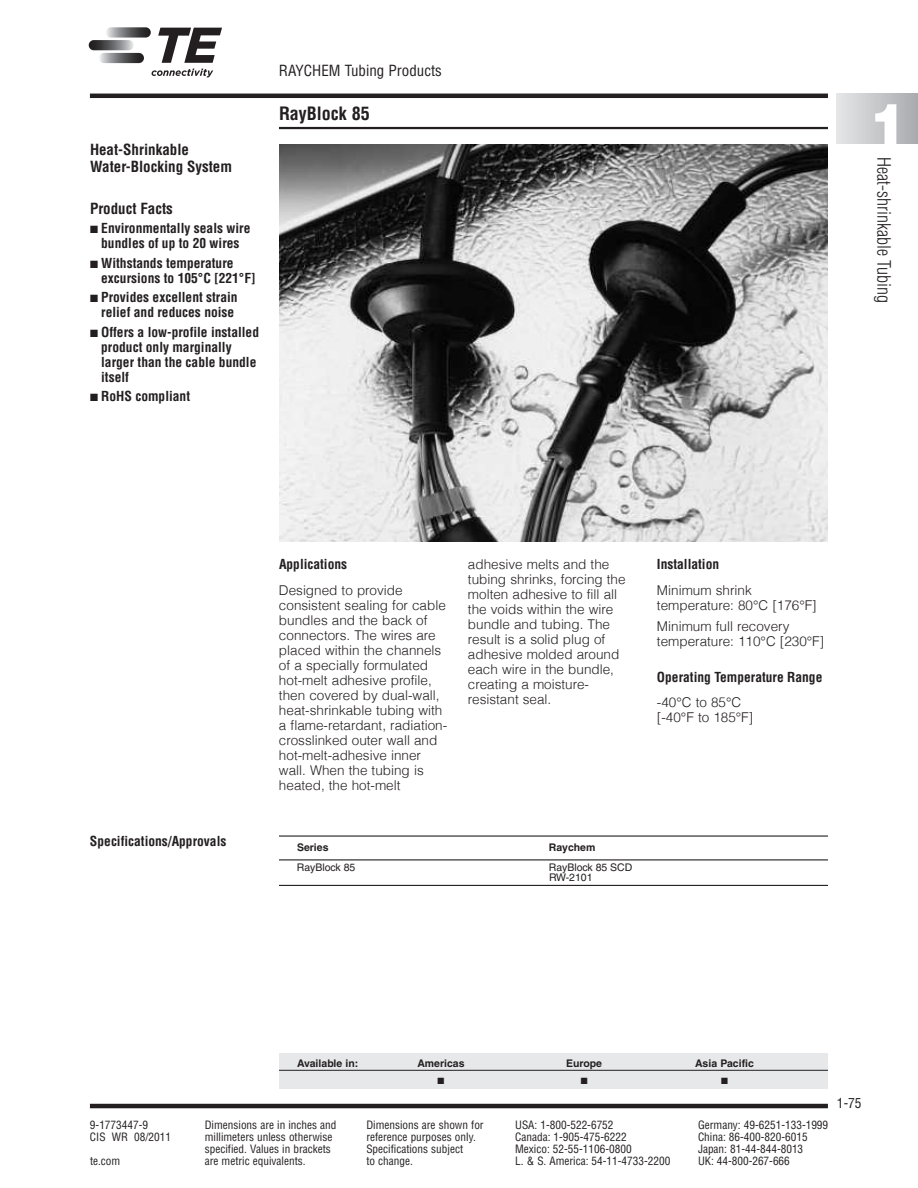
<style>
.page{position:relative;width:918px;height:1188px;background:#fff}
.page>*{position:absolute;margin:0;border:0;box-sizing:border-box;transform-origin:0 0}
.t1{font:900 57px "Helvetica";color:#fff}
.t2{font:300 condensed 18px "Helvetica";color:#231f20}
.t3{font:700 condensed 18px "Helvetica";color:#231f20}
.t4{font:700 condensed 15px/16.5px "Helvetica";color:#231f20}
.t5{font:condensed 15px "Helvetica";color:#231f20}
.t6{font:300 13.5px/15px "Helvetica";color:#231f20}
.t7{font:700 condensed 13.5px/15px "Helvetica";color:#231f20;text-align:center}
.t8{font:condensed 13.5px "Helvetica";color:#231f20}
.t9{font:condensed 11.25px "Helvetica";color:#231f20}
.t10{font:700 10.5px "Helvetica";color:#231f20}
.t11{font:10.5px/10.5px "Helvetica";color:#231f20}
.t12{font:9px "Zapf Dingbats";color:#231f20}
</style>
<div class="page">
<hr style="left:279px;top:127px;width:549px;height:2px;background:#231f20">
<hr style="left:90px;top:94px;width:738px;height:4px;background:#231f20">
<hr style="left:90px;top:1104px;width:738px;height:4px;background:#231f20">
<div style="left:837px;top:94px;width:81px;height:49px;background:linear-gradient(to right,#e5e6e7,#a9aaae)"></div>
<svg style="left:106px;top:27px;width:45px;height:11px"></svg>
<svg style="left:99px;top:53px;width:45px;height:10px"></svg>
<svg style="left:89px;top:40px;width:45px;height:10px"></svg>
<svg style="left:158px;top:28px;width:64px;height:35px"></svg>
<svg style="left:152px;top:69px;width:61px;height:8px"></svg>
<div style="left:279px;top:1053px;width:549px;height:35px;background:#e7e8e9"></div>
<hr style="left:279px;top:1070px;width:549px;height:1px;background:#231f20">
<img style="left:279px;top:144px;width:549px;height:397px">
<hr style="left:279px;top:835px;width:549px;height:2px;background:#231f20">
<hr style="left:279px;top:859px;width:549px;height:1px;background:#231f20">
<hr style="left:279px;top:885px;width:549px;height:1px;background:#231f20">
<p class="t4" style="left:90px;top:142px;width:144px">Heat-Shrinkable<br>Water-Blocking System</p>
<p class="t4" style="left:90px;top:200px;width:84px">Product Facts</p>
<p class="t7" style="left:90px;top:221px;width:162px">■ Environmentally seals wire bundles of up to 20 wires</p>
<p class="t7" style="left:101px;top:256px;width:156px;text-align:left;text-indent:-11px">■ Withstands temperature excursions to 105°C [221°F]</p>
<p class="t7" style="left:90px;top:290px;width:149px">■ Provides excellent strain relief and reduces noise</p>
<p class="t7" style="left:101px;top:325px;width:159px;text-align:left;text-indent:-11px">■ Offers a low-profile installed product only marginally larger than the cable bundle itself</p>
<p class="t7" style="left:90px;top:389px;width:102px">■ RoHS compliant</p>
<p class="t5" style="left:279px;top:62px;width:164px">RAYCHEM Tubing Products</p>
<h2 class="t3" style="left:279px;top:103px;width:92px">RayBlock 85</h2>
<h1 class="t1" style="left:870px;top:92px;width:40px">1</h1>
<h2 class="t2" style="left:894px;top:157px;width:147px;rotate:90deg">Heat-shrinkable Tubing</h2>
<p class="t7" style="left:90px;top:833px;width:138px">Specifications/Approvals</p>
<p class="t7" style="left:279px;top:557px;width:70px">Applications</p>
<p class="t6" style="left:279px;top:584px;width:170px">Designed to provide consistent sealing for cable bundles and the back of connectors. The wires are placed within the channels of a specially formulated hot-melt adhesive profile, then covered by dual-wall, heat-shrinkable tubing with a flame-retardant, radiation&shy;crosslinked outer wall and hot-melt-adhesive inner wall. When the tubing is heated, the hot-melt</p>
<p class="t6" style="left:468px;top:558px;width:159px">adhesive melts and the tubing shrinks, forcing the molten adhesive to fill all the voids within the wire bundle and tubing. The result is a solid plug of adhesive molded around each wire in the bundle, creating a moisture&shy;resistant seal.</p>
<p class="t10" style="left:297px;top:843px;width:33px">Series</p>
<p class="t10" style="left:549px;top:843px;width:48px">Raychem</p>
<p class="t11" style="left:297px;top:863px;width:60px">RayBlock 85</p>
<p class="t11" style="left:549px;top:863px;width:85px">RayBlock 85 SCD<br>RW-2101</p>
<p class="t7" style="left:657px;top:557px;width:64px">Installation</p>
<p class="t6" style="left:657px;top:584px;width:161px">Minimum shrink temperature: 80°C [176°F]</p>
<p class="t6" style="left:657px;top:620px;width:169px">Minimum full recovery temperature: 110°C [230°F]</p>
<p class="t7" style="left:657px;top:670px;width:167px">Operating Temperature Range</p>
<p class="t6" style="left:657px;top:696px;width:98px">-40°C to 85°C [-40°F to 185°F]</p>
<p class="t10" style="left:297px;top:1059px;width:63px">Available in:</p>
<p class="t10" style="left:417px;top:1059px;width:49px">Americas</p>
<p class="t10" style="left:566px;top:1059px;width:37px">Europe</p>
<p class="t10" style="left:695px;top:1059px;width:60px">Asia Pacific</p>
<p class="t12" style="left:438px;top:1076px;width:8px">■</p>
<p class="t12" style="left:581px;top:1076px;width:8px">■</p>
<p class="t12" style="left:721px;top:1076px;width:8px">■</p>
<p class="t9" style="left:90px;top:1118px;width:60px">9-1773447-9</p>
<p class="t9" style="left:205px;top:1118px;width:133px">Dimensions are in inches and</p>
<p class="t9" style="left:366px;top:1118px;width:119px">Dimensions are shown for</p>
<p class="t9" style="left:515px;top:1118px;width:100px">USA: 1-800-522-6752</p>
<p class="t9" style="left:698px;top:1118px;width:132px">Germany: 49-6251-133-1999</p>
<p class="t9" style="left:90px;top:1130px;width:83px">CIS WR 08/2011</p>
<p class="t9" style="left:205px;top:1130px;width:129px">millimeters unless otherwise</p>
<p class="t9" style="left:366px;top:1130px;width:111px">reference purposes only.</p>
<p class="t9" style="left:515px;top:1130px;width:113px">Canada: 1-905-475-6222</p>
<p class="t9" style="left:698px;top:1130px;width:111px">China: 86-400-820-6015</p>
<p class="t9" style="left:205px;top:1142px;width:128px">specified. Values in brackets</p>
<p class="t9" style="left:366px;top:1142px;width:98px">Specifications subject</p>
<p class="t9" style="left:515px;top:1142px;width:118px">Mexico: 52-55-1106-0800</p>
<p class="t9" style="left:698px;top:1142px;width:107px">Japan: 81-44-844-8013</p>
<p class="t9" style="left:90px;top:1154px;width:32px">te.com</p>
<p class="t9" style="left:205px;top:1154px;width:102px">are metric equivalents.</p>
<p class="t9" style="left:366px;top:1154px;width:48px">to change.</p>
<p class="t9" style="left:515px;top:1154px;width:157px">L. &amp; S. America: 54-11-4733-2200</p>
<p class="t9" style="left:698px;top:1154px;width:93px">UK: 44-800-267-666</p>
<p class="t8" style="left:837px;top:1096px;width:26px">1-75</p>
</div>
